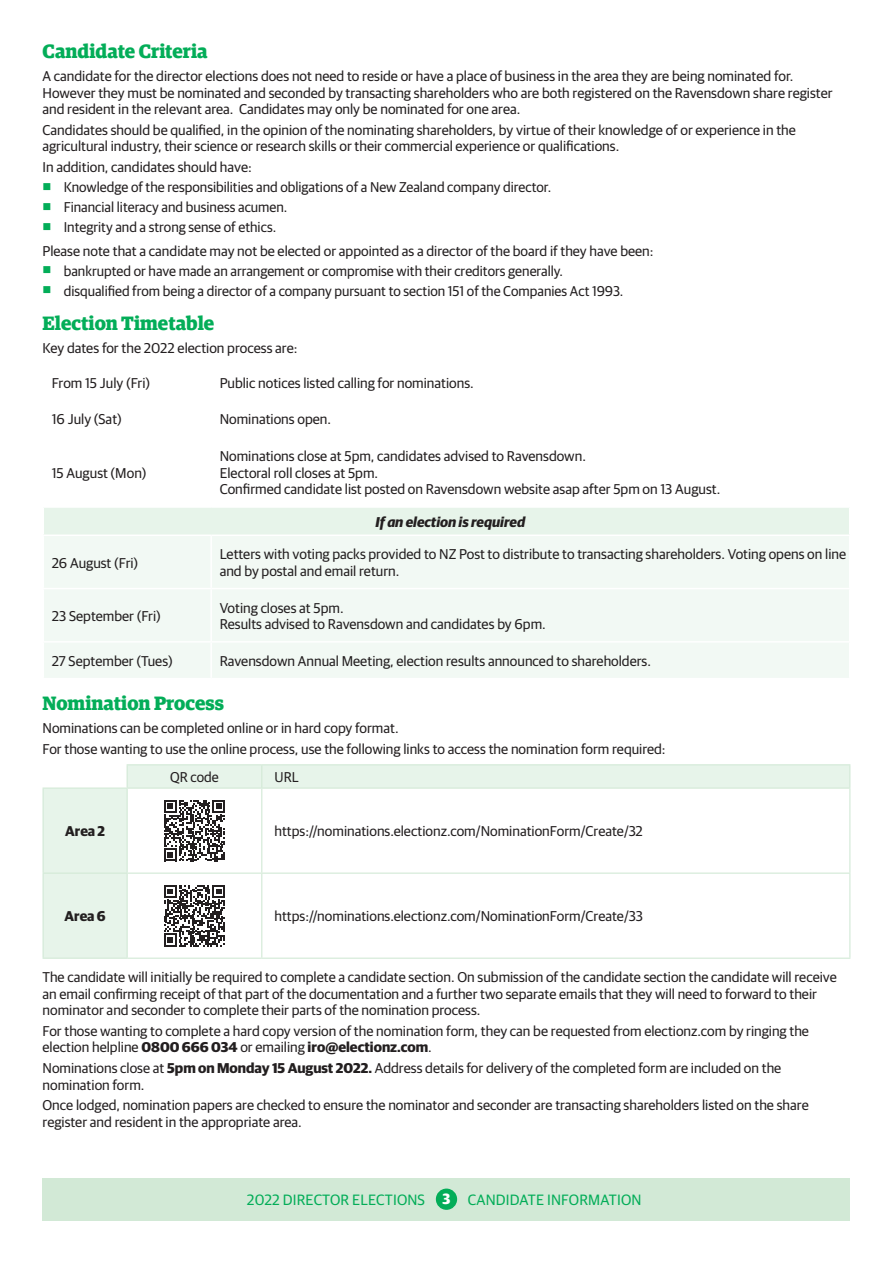
<style>
.page{position:relative;width:893px;height:1263px;background:#fff}
.page>*{position:absolute;margin:0;border:0;box-sizing:border-box;transform-origin:0 0}
.t1{font:700 19.5px "Guardian Egyptian Web";color:#03ad58}
.t2{font:15px "Guardian Sans";letter-spacing:.01em;color:#03ad58}
.B__Body_Copy{font:14.25px/16.5px "Guardian Sans";color:#231f20}
.D__Bullet_text{font:14.25px "Guardian Sans";color:#231f20}
.B__Body_Copy-2{font:italic 700 14.25px "Guardian Sans";color:#231f20}
.D__Bullet_text-2{font:700 14.25px "Guardian Sans";color:#231f20}
.s1{color:#03ad58}
.s2{font-weight:700}
.s3{font-family:"Guardian Egyptian Web";font-weight:700;color:#fff}
</style>
<div class="page">
<div style="left:43px;top:1178px;width:807px;height:42px;background:#d2e9d6"></div>
<div style="left:437px;top:1189px;width:19px;height:20px;background:#03ad58;border-radius:50%"></div>
<div style="left:436px;top:1188px;width:21px;height:22px;border:2px solid #03ad58;border-radius:50%"></div>
<div style="left:43px;top:507px;width:807px;height:28px;background:#e7f4ea"></div>
<div style="left:44px;top:536px;width:805px;height:142px;background:#f2f9f4"></div>
<svg style="left:43px;top:507px;width:168px;height:27px"></svg>
<hr style="left:211px;top:506px;width:639px;height:2px;background:#fff">
<svg style="left:849px;top:508px;width:1px;height:26px"></svg>
<hr style="left:43px;top:534px;width:168px;height:2px;background:#fff">
<hr style="left:211px;top:534px;width:639px;height:2px;background:#fff">
<hr style="left:210px;top:536px;width:2px;height:52px;background:#fff">
<hr style="left:43px;top:588px;width:168px;height:1px;background:#fff">
<hr style="left:211px;top:588px;width:639px;height:1px;background:#fff">
<hr style="left:210px;top:589px;width:2px;height:52px;background:#fff">
<hr style="left:43px;top:641px;width:168px;height:2px;background:#fff">
<hr style="left:211px;top:641px;width:639px;height:2px;background:#fff">
<hr style="left:210px;top:643px;width:2px;height:35px;background:#fff">
<svg style="left:44px;top:765px;width:805px;height:193px"></svg>
<hr style="left:127px;top:764px;width:135px;height:1px;background:#d2e9d6">
<svg style="left:127px;top:765px;width:1px;height:22px"></svg>
<hr style="left:262px;top:764px;width:588px;height:1px;background:#d2e9d6">
<svg style="left:261px;top:765px;width:1px;height:22px"></svg>
<svg style="left:849px;top:765px;width:1px;height:22px"></svg>
<hr style="left:43px;top:787px;width:84px;height:2px;background:#d2e9d6">
<hr style="left:43px;top:789px;width:1px;height:83px;background:#d2e9d6">
<hr style="left:127px;top:787px;width:135px;height:2px;background:#d2e9d6">
<hr style="left:127px;top:789px;width:1px;height:83px;background:#d2e9d6">
<hr style="left:262px;top:787px;width:588px;height:2px;background:#d2e9d6">
<hr style="left:261px;top:789px;width:1px;height:83px;background:#d2e9d6">
<hr style="left:849px;top:789px;width:1px;height:83px;background:#d2e9d6">
<hr style="left:43px;top:872px;width:84px;height:2px;background:#d2e9d6">
<hr style="left:43px;top:874px;width:1px;height:84px;background:#d2e9d6">
<hr style="left:127px;top:872px;width:135px;height:2px;background:#d2e9d6">
<hr style="left:127px;top:874px;width:1px;height:84px;background:#d2e9d6">
<hr style="left:262px;top:872px;width:588px;height:2px;background:#d2e9d6">
<hr style="left:261px;top:874px;width:1px;height:84px;background:#d2e9d6">
<hr style="left:849px;top:874px;width:1px;height:84px;background:#d2e9d6">
<hr style="left:43px;top:958px;width:84px;height:1px;background:#d2e9d6">
<hr style="left:127px;top:958px;width:135px;height:1px;background:#d2e9d6">
<hr style="left:262px;top:958px;width:588px;height:1px;background:#d2e9d6">
<svg style="left:164px;top:800px;width:61px;height:61px"></svg>
<svg style="left:164px;top:885px;width:61px;height:61px"></svg>
<p class="t1" style="left:43px;top:43px;width:167px">Candidate Criteria</p>
<p class="B__Body_Copy" style="left:43px;top:67px;width:791px">A candidate for the director elections does not need to reside or have a place of business in the area they are being nominated for.<br>However they must be nominated and seconded by transacting shareholders who are both registered on the Ravensdown share register and resident in the relevant area. Candidates may only be nominated for one area.</p>
<p class="B__Body_Copy" style="left:43px;top:120px;width:755px">Candidates should be qualified, in the opinion of the nominating shareholders, by virtue of their knowledge of or experience in the agricultural industry, their science or research skills or their commercial experience or qualifications.</p>
<p class="B__Body_Copy" style="left:43px;top:158px;width:211px">In addition, candidates should have:</p>
<p class="D__Bullet_text" style="left:43px;top:177px;width:510px"><span class="s1">■</span> Knowledge of the responsibilities and obligations of a New Zealand company director.</p>
<p class="D__Bullet_text" style="left:43px;top:197px;width:246px"><span class="s1">■</span> Financial literacy and business acumen.</p>
<p class="D__Bullet_text" style="left:43px;top:217px;width:235px"><span class="s1">■</span> Integrity and a strong sense of ethics.</p>
<p class="B__Body_Copy" style="left:43px;top:242px;width:613px">Please note that a candidate may not be elected or appointed as a director of the board if they have been:</p>
<p class="D__Bullet_text" style="left:43px;top:261px;width:522px"><span class="s1">■</span> bankrupted or have made an arrangement or compromise with their creditors generally.</p>
<p class="D__Bullet_text" style="left:43px;top:281px;width:582px"><span class="s1">■</span> disqualified from being a director of a company pursuant to section 151 of the Companies Act 1993.</p>
<p class="t1" style="left:43px;top:315px;width:173px">Election Timetable</p>
<p class="B__Body_Copy" style="left:43px;top:338px;width:257px">Key dates for the 2022 election process are:</p>
<p class="B__Body_Copy" style="left:52px;top:373px;width:100px">From 15 July (Fri)</p>
<p class="B__Body_Copy" style="left:220px;top:373px;width:256px">Public notices listed calling for nominations.</p>
<p class="B__Body_Copy" style="left:52px;top:410px;width:72px">16 July (Sat)</p>
<p class="B__Body_Copy" style="left:220px;top:410px;width:113px">Nominations open.</p>
<p class="B__Body_Copy" style="left:52px;top:463px;width:96px">15 August (Mon)</p>
<p class="B__Body_Copy" style="left:220px;top:447px;width:368px">Nominations close at 5pm, candidates advised to Ravensdown.</p>
<p class="B__Body_Copy" style="left:220px;top:463px;width:160px">Electoral roll closes at 5pm.</p>
<p class="B__Body_Copy" style="left:220px;top:480px;width:502px">Confirmed candidate list posted on Ravensdown website asap after 5pm on 13 August.</p>
<p class="B__Body_Copy-2" style="left:376px;top:511px;width:151px">If an election is required</p>
<p class="B__Body_Copy" style="left:52px;top:553px;width:88px">26 August (Fri)</p>
<p class="B__Body_Copy" style="left:220px;top:545px;width:628px">Letters with voting packs provided to NZ Post to distribute to transacting shareholders. Voting opens on line and by postal and email return.</p>
<p class="B__Body_Copy" style="left:52px;top:606px;width:111px">23 September (Fri)</p>
<p class="B__Body_Copy" style="left:220px;top:598px;width:125px">Voting closes at 5pm.</p>
<p class="B__Body_Copy" style="left:220px;top:615px;width:328px">Results advised to Ravensdown and candidates by 6pm.</p>
<p class="B__Body_Copy" style="left:52px;top:652px;width:123px">27 September (Tues)</p>
<p class="B__Body_Copy" style="left:220px;top:652px;width:433px">Ravensdown Annual Meeting, election results announced to shareholders.</p>
<p class="t1" style="left:43px;top:696px;width:183px">Nomination Process</p>
<p class="B__Body_Copy" style="left:43px;top:719px;width:358px">Nominations can be completed online or in hard copy format.</p>
<p class="B__Body_Copy" style="left:43px;top:740px;width:625px">For those wanting to use the online process, use the following links to access the nomination form required:</p>
<p class="D__Bullet_text" style="left:170px;top:767px;width:50px">QR code</p>
<p class="D__Bullet_text" style="left:275px;top:767px;width:26px">URL</p>
<p class="D__Bullet_text-2" style="left:65px;top:821px;width:41px">Area 2</p>
<p class="B__Body_Copy" style="left:275px;top:822px;width:370px">https://nominations.electionz.com/NominationForm/Create/32</p>
<p class="D__Bullet_text-2" style="left:65px;top:906px;width:43px">Area 6</p>
<p class="B__Body_Copy" style="left:275px;top:907px;width:370px">https://nominations.electionz.com/NominationForm/Create/33</p>
<p class="B__Body_Copy" style="left:43px;top:968px;width:796px">The candidate will initially be required to complete a candidate section. On submission of the candidate section the candidate will receive an email confirming receipt of that part of the documentation and a further two separate emails that they will need to forward to their nominator and seconder to complete their parts of the nomination process.</p>
<p class="B__Body_Copy" style="left:43px;top:1021px;width:768px">For those wanting to complete a hard copy version of the nomination form, they can be requested from electionz.com by ringing the election helpline <span class="s2">0800 666 034</span> or emailing <span class="s2">iro@electionz.com</span>.</p>
<p class="B__Body_Copy" style="left:43px;top:1059px;width:740px">Nominations close at <span class="s2">5pm on Monday 15 August 2022.</span> Address details for delivery of the completed form are included on the nomination form.</p>
<p class="B__Body_Copy" style="left:43px;top:1096px;width:768px">Once lodged, nomination papers are checked to ensure the nominator and seconder are transacting shareholders listed on the share register and resident in the appropriate area.</p>
<p class="t2" style="left:247px;top:1189px;width:396px">2022 DIRECTOR ELECTIONS <span class="s3">3</span> CANDIDATE INFORMATION</p>
</div>
